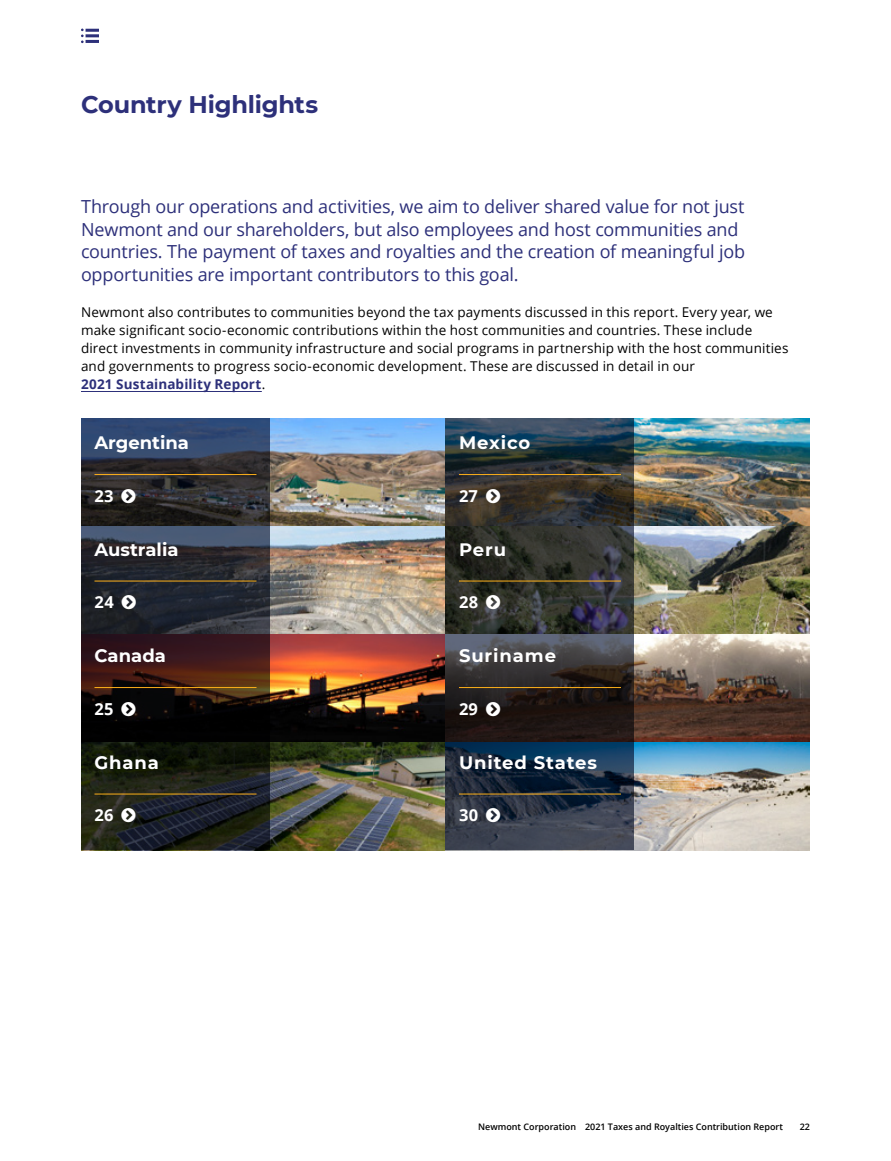
<style>
.page{position:relative;width:891px;height:1161px;background:#fff}
.page>*{position:absolute;margin:0;border:0;box-sizing:border-box;transform-origin:0 0}
.H2___16_18_Left{font:700 24px "Montserrat";letter-spacing:-.01em;color:#2d307a}
.Intro_Paragraph{font:18px/22.5px "Open Sans";letter-spacing:-.01em;color:#2d307a}
.t1{font:700 18px "Montserrat";letter-spacing:.04em;color:#fff}
.t2{font:700 18px "Montserrat";color:#fff}
.t3{font:700 16.5px "Open Sans";letter-spacing:.015em;color:#fff}
.Body_Copy{font:13.5px/18px "Open Sans";letter-spacing:.01em;color:#000}
.t4{font:600 9px "Open Sans";color:#000}
.s1{font-weight:700;color:#2d307a}
</style>
<div class="page">
<svg style="left:81px;top:29px;width:18px;height:14px"></svg>
<hr style="left:81px;top:391px;width:181px;height:1px;background:#2d307a">
<img style="left:270px;top:418px;width:540px;height:432px">
<svg style="left:446px;top:418px;width:188px;height:432px;background:#2d3237"></svg>
<svg style="left:81px;top:418px;width:189px;height:432px;background:#262529"></svg>
<hr style="left:94px;top:474px;width:162px;height:1px;background:#fcaf1a">
<hr style="left:94px;top:581px;width:162px;height:1px;background:#fcaf1a">
<hr style="left:94px;top:687px;width:162px;height:1px;background:#fcaf1a">
<hr style="left:94px;top:794px;width:162px;height:1px;background:#fcaf1a">
<hr style="left:459px;top:474px;width:162px;height:1px;background:#fcaf1a">
<hr style="left:459px;top:581px;width:162px;height:1px;background:#fcaf1a">
<hr style="left:459px;top:687px;width:162px;height:1px;background:#fcaf1a">
<hr style="left:459px;top:794px;width:162px;height:1px;background:#fcaf1a">
<svg style="left:122px;top:489px;width:14px;height:14px"></svg>
<svg style="left:122px;top:595px;width:14px;height:15px"></svg>
<svg style="left:122px;top:702px;width:14px;height:14px"></svg>
<svg style="left:121px;top:808px;width:15px;height:15px"></svg>
<svg style="left:486px;top:489px;width:14px;height:14px"></svg>
<svg style="left:486px;top:595px;width:14px;height:15px"></svg>
<svg style="left:486px;top:702px;width:14px;height:14px"></svg>
<svg style="left:486px;top:808px;width:14px;height:15px"></svg>
<h1 class="H2___16_18_Left" style="left:81px;top:87px;width:239px">Country Highlights</h1>
<p class="Intro_Paragraph" style="left:81px;top:195px;width:666px">Through our operations and activities, we aim to deliver shared value for not just Newmont and our shareholders, but also employees and host communities and countries. The payment of taxes and royalties and the creation of meaningful job opportunities are important contributors to this goal.</p>
<p class="Body_Copy" style="left:81px;top:302px;width:709px">Newmont also contributes to communities beyond the tax payments discussed in this report. Every year, we make significant socio-economic contributions within the host communities and countries. These include direct investments in community infrastructure and social programs in partnership with the host communities and governments to progress socio-economic development. These are discussed in detail in our<br><span class="s1">2021 Sustainability Report</span>.</p>
<h2 class="t2" style="left:94px;top:430px;width:96px">Argentina</h2>
<p class="t3" style="left:94px;top:484px;width:21px">23</p>
<h2 class="t2" style="left:94px;top:537px;width:86px">Australia</h2>
<p class="t3" style="left:94px;top:591px;width:21px">24</p>
<h2 class="t1" style="left:94px;top:643px;width:73px">Canada</h2>
<p class="t3" style="left:94px;top:697px;width:21px">25</p>
<h2 class="t1" style="left:94px;top:750px;width:66px">Ghana</h2>
<p class="t3" style="left:94px;top:804px;width:20px">26</p>
<h2 class="t1" style="left:459px;top:430px;width:73px">Mexico</h2>
<p class="t3" style="left:459px;top:484px;width:21px">27</p>
<h2 class="t1" style="left:459px;top:537px;width:49px">Peru</h2>
<p class="t3" style="left:459px;top:591px;width:21px">28</p>
<h2 class="t1" style="left:459px;top:643px;width:99px">Suriname</h2>
<p class="t3" style="left:459px;top:697px;width:21px">29</p>
<h2 class="t1" style="left:459px;top:750px;width:140px">United States</h2>
<p class="t3" style="left:459px;top:804px;width:21px">30</p>
<p class="t4" style="left:478px;top:1120px;width:306px">Newmont Corporation 2021 Taxes and Royalties Contribution Report</p>
<p class="t4" style="left:800px;top:1120px;width:12px">22</p>
</div>
